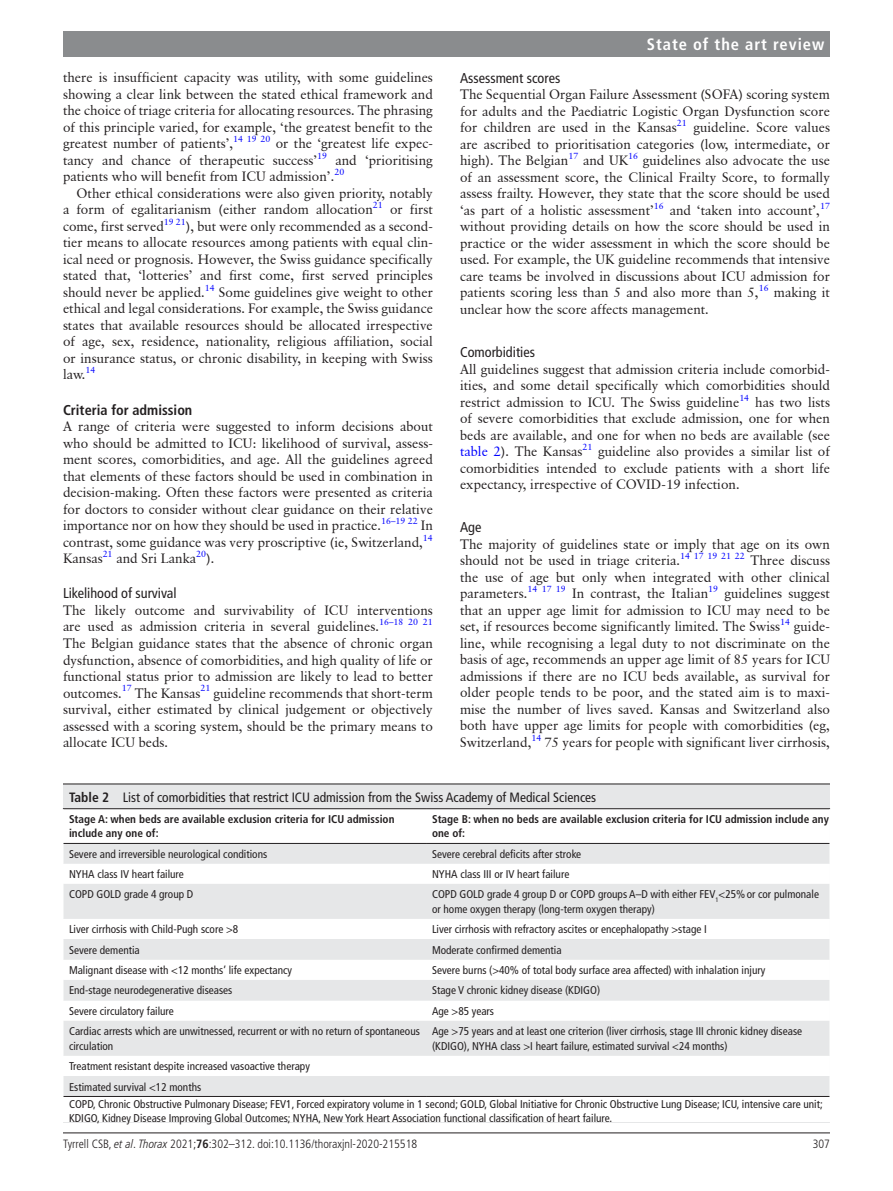
<style>
.page{position:relative;width:893px;height:1191px;background:#fff}
.page>*{position:absolute;margin:0;border:0;box-sizing:border-box;transform-origin:0 0}
.t1{font:700 condensed 16.5px "Frutiger LT Pro";letter-spacing:.055em;color:#fff}
.t2{font:condensed 14.25px "Frutiger LT Pro";color:#231f20}
.t3{font:700 condensed 14.25px "Frutiger LT Pro";color:#231f20}
.t4{font:13.5px/16.5px "Classical Garamond BT";color:#231f20;text-align:justify}
.t5{font:condensed 13.5px "Frutiger LT Pro";color:#231f20}
.t6{font:300 condensed 12px "Frutiger LT Pro";color:#231f20}
.t7{font:condensed 11.25px/14.2px "Frutiger LT Pro";color:#231f20}
.t8{font:700 condensed 11.25px/14.2px "Frutiger LT Pro";color:#231f20}
.t9{font:9px "Classical Garamond BT";color:#00f}
.s1{color:#00f}
.s2{font-weight:700}
.s3{font-style:italic}
</style>
<div class="page">
<div style="left:63px;top:31px;width:767px;height:25px;background:#8a8c8e"></div>
<div style="left:63px;top:784px;width:767px;height:338px;background:#e6e7e8"></div>
<hr style="left:63px;top:783px;width:767px;height:1px;background:#231f20">
<div style="left:64px;top:809px;width:766px;height:34px;background:#fff"></div>
<svg style="left:64px;top:844px;width:766px;height:251px"></svg>
<div style="left:63px;top:1096px;width:767px;height:26px;background:#fff"></div>
<hr style="left:63px;top:808px;width:363px;height:1px;background:#231f20">
<hr style="left:63px;top:843px;width:363px;height:1px;background:#231f20">
<hr style="left:426px;top:808px;width:404px;height:1px;background:#231f20">
<hr style="left:426px;top:843px;width:404px;height:1px;background:#231f20">
<hr style="left:63px;top:1096px;width:363px;height:1px;background:#231f20">
<hr style="left:426px;top:1096px;width:404px;height:1px;background:#231f20">
<hr style="left:63px;top:809px;width:1px;height:34px;background:#fff">
<svg style="left:63px;top:843px;width:1px;height:41px"></svg>
<hr style="left:63px;top:884px;width:1px;height:34px;background:#fff">
<svg style="left:63px;top:918px;width:1px;height:102px"></svg>
<hr style="left:63px;top:1020px;width:1px;height:35px;background:#fff">
<svg style="left:63px;top:1055px;width:1px;height:42px"></svg>
<hr style="left:63px;top:1132px;width:767px;height:1px;background:#231f20">
<p class="t4" style="left:63px;top:69px;width:371px">there is insufficient capacity was utility, with some guidelines showing a clear link between the stated ethical framework and the choice of triage criteria for allocating resources. The phrasing of this principle varied, for example, ‘the greatest benefit to the greatest number of patients’,<sup>14</sup> <sup>19</sup> <sup>20</sup> or the ‘greatest life expec&shy;tancy and chance of therapeutic success’<sup>19</sup> and ‘prioritising patients who will benefit from ICU admission’.<sup>20</sup></p>
<p class="t4" style="left:63px;top:185px;width:371px;text-indent:14px">Other ethical considerations were also given priority, notably a form of egalitarianism (either random allocation<sup>21</sup> or first come, first served<sup>19</sup> <sup>21</sup>), but were only recommended as a second&shy;tier means to allocate resources among patients with equal clin&shy;ical need or prognosis. However, the Swiss guidance specifically stated that, ‘lotteries’ and first come, first served principles should never be applied.<sup>14</sup> Some guidelines give weight to other ethical and legal considerations. For example, the Swiss guidance states that available resources should be allocated irrespective of age, sex, residence, nationality, religious affiliation, social or insurance status, or chronic disability, in keeping with Swiss law.<sup>14</sup></p>
<p class="t3" style="left:63px;top:401px;width:131px">Criteria for admission</p>
<p class="t4" style="left:63px;top:418px;width:371px">A range of criteria were suggested to inform decisions about who should be admitted to ICU: likelihood of survival, assess&shy;ment scores, comorbidities, and age. All the guidelines agreed that elements of these factors should be used in combination in decision-making. Often these factors were presented as criteria for doctors to consider without clear guidance on their relative importance nor on how they should be used in practice.<sup>16–19</sup> <sup>22</sup> In contrast, some guidance was very proscriptive (ie, Switzerland,<sup>14<br></sup>Kansas<sup>21</sup> and Sri Lanka<sup>20</sup>).</p>
<p class="t2" style="left:63px;top:585px;width:115px">Likelihood of survival</p>
<p class="t4" style="left:63px;top:602px;width:371px">The likely outcome and survivability of ICU interventions are used as admission criteria in several guidelines.<sup>16–18</sup> <sup>20</sup> <sup>21<br></sup>The Belgian guidance states that the absence of chronic organ dysfunction, absence of comorbidities, and high quality of life or functional status prior to admission are likely to lead to better outcomes.<sup>17</sup> The Kansas<sup>21</sup> guideline recommends that short-term survival, either estimated by clinical judgement or objectively assessed with a scoring system, should be the primary means to allocate ICU beds.</p>
<p class="t1" style="left:647px;top:34px;width:179px">State of the art review</p>
<p class="t2" style="left:460px;top:69px;width:102px">Assessment scores</p>
<p class="t4" style="left:460px;top:86px;width:371px">The Sequential Organ Failure Assessment (SOFA) scoring system for adults and the Paediatric Logistic Organ Dysfunction score for children are used in the Kansas<sup>21</sup> guideline. Score values are ascribed to prioritisation categories (low, intermediate, or high). The Belgian<sup>17</sup> and UK<sup>16</sup> guidelines also advocate the use of an assessment score, the Clinical Frailty Score, to formally assess frailty. However, they state that the score should be used ‘as part of a holistic assessment’<sup>16</sup> and ‘taken into account’,<sup>17 </sup>without providing details on how the score should be used in practice or the wider assessment in which the score should be used. For example, the UK guideline recommends that intensive care teams be involved in discussions about ICU admission for patients scoring less than 5 and also more than 5,<sup>16</sup> making it unclear how the score affects management.</p>
<p class="t2" style="left:460px;top:344px;width:76px">Comorbidities</p>
<p class="t4" style="left:460px;top:360px;width:371px">All guidelines suggest that admission criteria include comorbid&shy;ities, and some detail specifically which comorbidities should restrict admission to ICU. The Swiss guideline<sup>14</sup> has two lists of severe comorbidities that exclude admission, one for when beds are available, and one for when no beds are available (see <span class="s1">table 2</span>). The Kansas<sup>21</sup> guideline also provides a similar list of comorbidities intended to exclude patients with a short life expectancy, irrespective of COVID-19 infection.</p>
<p class="t2" style="left:460px;top:519px;width:23px">Age</p>
<p class="t4" style="left:460px;top:536px;width:371px">The majority of guidelines state or imply that age on its own should not be used in triage criteria.<sup>14</sup> <sup>17</sup> <sup>19</sup> <sup>21</sup> <sup>22</sup> Three discuss the use of age but only when integrated with other clinical parameters.<sup>14</sup> <sup>17</sup> <sup>19</sup></p>
<p class="t4" style="left:572px;top:585px;width:138px">In contrast, the Italian</p>
<p class="t9" style="left:708px;top:583px;width:11px">19</p>
<p class="t4" style="left:460px;top:585px;width:371px;text-indent:264px">guidelines suggest that an upper age limit for admission to ICU may need to be set, if resources become significantly limited. The Swiss<sup>14</sup> guide&shy;line, while recognising a legal duty to not discriminate on the basis of age, recommends an upper age limit of 85 years for ICU admissions if there are no ICU beds available, as survival for older people tends to be poor, and the stated aim is to maxi&shy;mise the number of lives saved. Kansas and Switzerland also both have upper age limits for people with comorbidities (eg, Switzerland,<sup>14</sup> 75 years for people with significant liver cirrhosis,</p>
<p class="t5" style="left:69px;top:790px;width:529px"><span class="s2">Table 2</span> List of comorbidities that restrict ICU admission from the Swiss Academy of Medical Sciences</p>
<p class="t8" style="left:69px;top:812px;width:327px">Stage A: when beds are available exclusion criteria for ICU admission include any one of:</p>
<p class="t8" style="left:432px;top:812px;width:398px">Stage B: when no beds are available exclusion criteria for ICU admission include any one of:</p>
<p class="t7" style="left:69px;top:846px;width:200px">Severe and irreversible neurological conditions</p>
<p class="t7" style="left:432px;top:846px;width:151px">Severe cerebral deficits after stroke</p>
<p class="t7" style="left:69px;top:867px;width:116px">NYHA class IV heart failure</p>
<p class="t7" style="left:432px;top:867px;width:139px">NYHA class III or IV heart failure</p>
<p class="t7" style="left:69px;top:887px;width:126px">COPD GOLD grade 4 group D</p>
<p class="t7" style="left:432px;top:887px;width:388px">COPD GOLD grade 4 group D or COPD groups A–D with either FEV<sub>1</sub>&lt;25%or cor pulmonale or home oxygen therapy (long-term oxygen therapy)</p>
<p class="t7" style="left:69px;top:922px;width:171px">Liver cirrhosis with Child-Pugh score &gt;8</p>
<p class="t7" style="left:432px;top:922px;width:276px">Liver cirrhosis with refractory ascites or encephalopathy &gt;stage I</p>
<p class="t7" style="left:69px;top:942px;width:72px">Severe dementia</p>
<p class="t7" style="left:432px;top:942px;width:131px">Moderate confirmed dementia</p>
<p class="t7" style="left:69px;top:963px;width:225px">Malignant disease with &lt;12 months’ life expectancy</p>
<p class="t7" style="left:432px;top:963px;width:335px">Severe burns (&gt;40% of total body surface area affected) with inhalation injury</p>
<p class="t7" style="left:69px;top:983px;width:165px">End-stage neurodegenerative diseases</p>
<p class="t7" style="left:432px;top:983px;width:170px">Stage V chronic kidney disease (KDIGO)</p>
<p class="t7" style="left:69px;top:1004px;width:106px">Severe circulatory failure</p>
<p class="t7" style="left:432px;top:1004px;width:64px">Age &gt;85 years</p>
<p class="t7" style="left:69px;top:1024px;width:352px">Cardiac arrests which are unwitnessed, recurrent or with no return of spontaneous circulation</p>
<p class="t7" style="left:432px;top:1024px;width:372px">Age &gt;75 years and at least one criterion (liver cirrhosis, stage III chronic kidney disease (KDIGO), NYHA class &gt;I heart failure, estimated survival &lt;24 months)</p>
<p class="t7" style="left:69px;top:1056px;width:242px;line-height:20.4px">Treatment resistant despite increased vasoactive therapy<br>Estimated survival &lt;12 months</p>
<p class="t7" style="left:69px;top:1097px;width:755px">COPD, Chronic Obstructive Pulmonary Disease; FEV1, Forced expiratory volume in 1 second; GOLD, Global Initiative for Chronic Obstructive Lung Disease; ICU, intensive care unit;<br>KDIGO, Kidney Disease Improving Global Outcomes; NYHA, New York Heart Association functional classification of heart failure.</p>
<p class="t6" style="left:63px;top:1136px;width:356px">Tyrrell CSB, <span class="s3">et al</span>. <span class="s3">Thorax</span> 2021;<span class="s2">76</span>:302–312. doi:10.1136/thoraxjnl-2020-215518</p>
<p class="t6" style="left:813px;top:1136px;width:19px">307</p>
</div>
